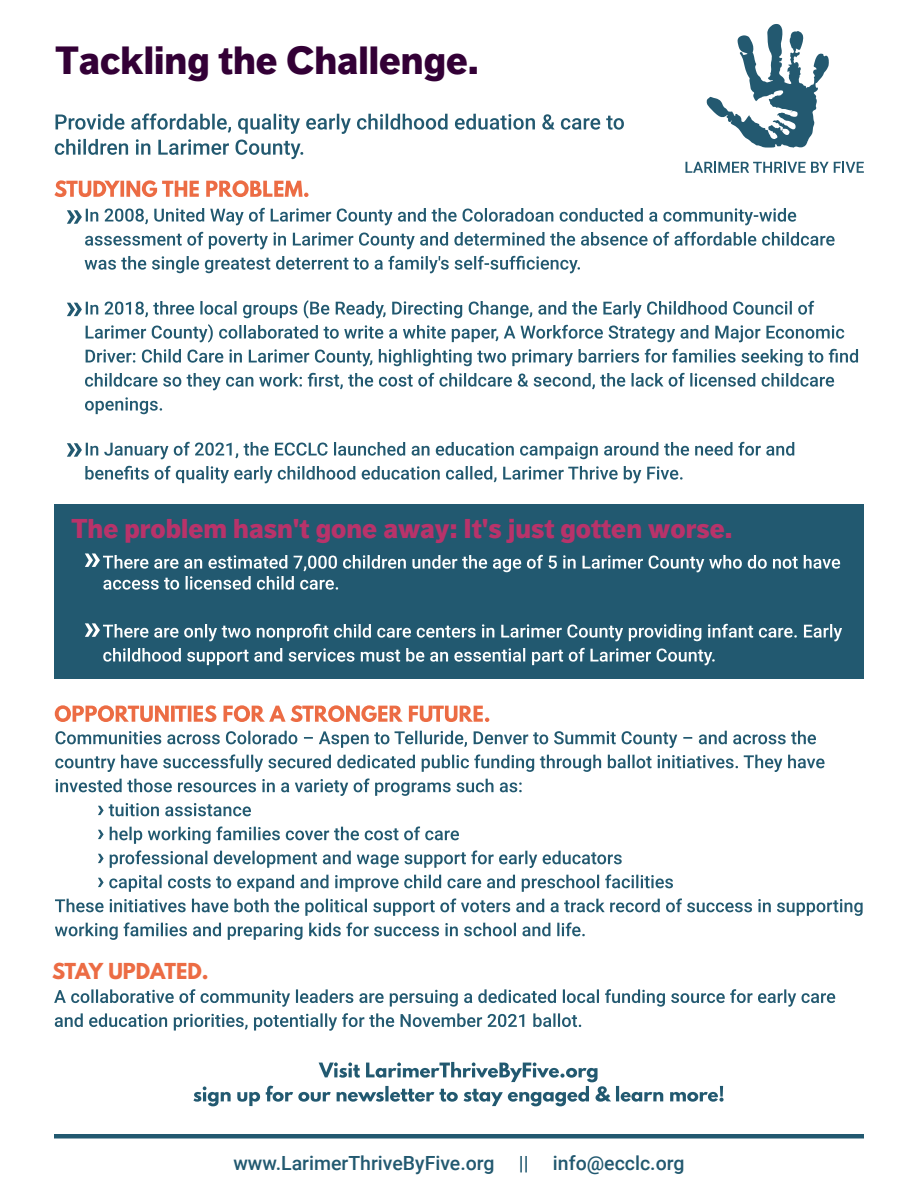
<style>
.page{position:relative;width:918px;height:1188px;background:#fff}
.page>*{position:absolute;margin:0;border:0;box-sizing:border-box;transform-origin:0 0}
.t1{font:900 39px "Dagny Pro";color:#330036}
.t2{font:900 27px "Dagny Pro";color:#b8336a}
.t3{font:500 19.5px "Roboto";color:#225970}
.t4{font:700 19.5px "League Spartan";color:#ec6c44}
</style>
<div class="page">
<svg style="left:561px;top:116px;width:63px;height:14px"></svg>
<svg style="left:542px;top:114px;width:13px;height:16px"></svg>
<svg style="left:55px;top:113px;width:480px;height:46px"></svg>
<hr style="left:54px;top:1134px;width:810px;height:4px;background:#225970">
<svg style="left:55px;top:1013px;width:526px;height:18px"></svg>
<svg style="left:54px;top:989px;width:781px;height:18px"></svg>
<svg style="left:55px;top:705px;width:434px;height:17px"></svg>
<svg style="left:707px;top:24px;width:122px;height:124px"></svg>
<svg style="left:686px;top:162px;width:178px;height:11px"></svg>
<svg style="left:85px;top:466px;width:598px;height:17px"></svg>
<svg style="left:85px;top:397px;width:77px;height:17px"></svg>
<svg style="left:85px;top:373px;width:749px;height:17px"></svg>
<svg style="left:86px;top:349px;width:772px;height:17px"></svg>
<svg style="left:85px;top:256px;width:495px;height:17px"></svg>
<svg style="left:85px;top:232px;width:750px;height:17px"></svg>
<svg style="left:54px;top:180px;width:255px;height:17px"></svg>
<svg style="left:67px;top:208px;width:729px;height:17px"></svg>
<svg style="left:67px;top:300px;width:777px;height:43px"></svg>
<svg style="left:67px;top:442px;width:727px;height:17px"></svg>
<div style="left:54px;top:504px;width:810px;height:175px;background:#225970"></div>
<svg style="left:103px;top:648px;width:612px;height:17px"></svg>
<svg style="left:85px;top:553px;width:755px;height:37px"></svg>
<svg style="left:85px;top:623px;width:757px;height:18px"></svg>
<svg style="left:55px;top:922px;width:530px;height:18px"></svg>
<svg style="left:55px;top:898px;width:808px;height:18px"></svg>
<svg style="left:110px;top:850px;width:512px;height:18px"></svg>
<svg style="left:110px;top:826px;width:349px;height:18px"></svg>
<svg style="left:56px;top:778px;width:466px;height:18px"></svg>
<svg style="left:55px;top:754px;width:770px;height:18px"></svg>
<svg style="left:55px;top:731px;width:761px;height:17px"></svg>
<svg style="left:98px;top:874px;width:575px;height:18px"></svg>
<svg style="left:98px;top:854px;width:6px;height:9px"></svg>
<svg style="left:98px;top:830px;width:6px;height:9px"></svg>
<svg style="left:98px;top:803px;width:153px;height:13px"></svg>
<svg style="left:193px;top:1062px;width:531px;height:44px"></svg>
<h1 class="t1" style="left:56px;top:37px;width:425px">Tackling the Challenge.</h1>
<p class="t2" style="left:71px;top:512px;width:663px">The problem hasn't gone away: It's just gotten worse.</p>
<p class="t4" style="left:52px;top:956px;width:158px">STAY UPDATED.</p>
<p class="t3" style="left:233px;top:1149px;width:453px">www.LarimerThriveByFive.org || info@ecclc.org</p>
</div>
